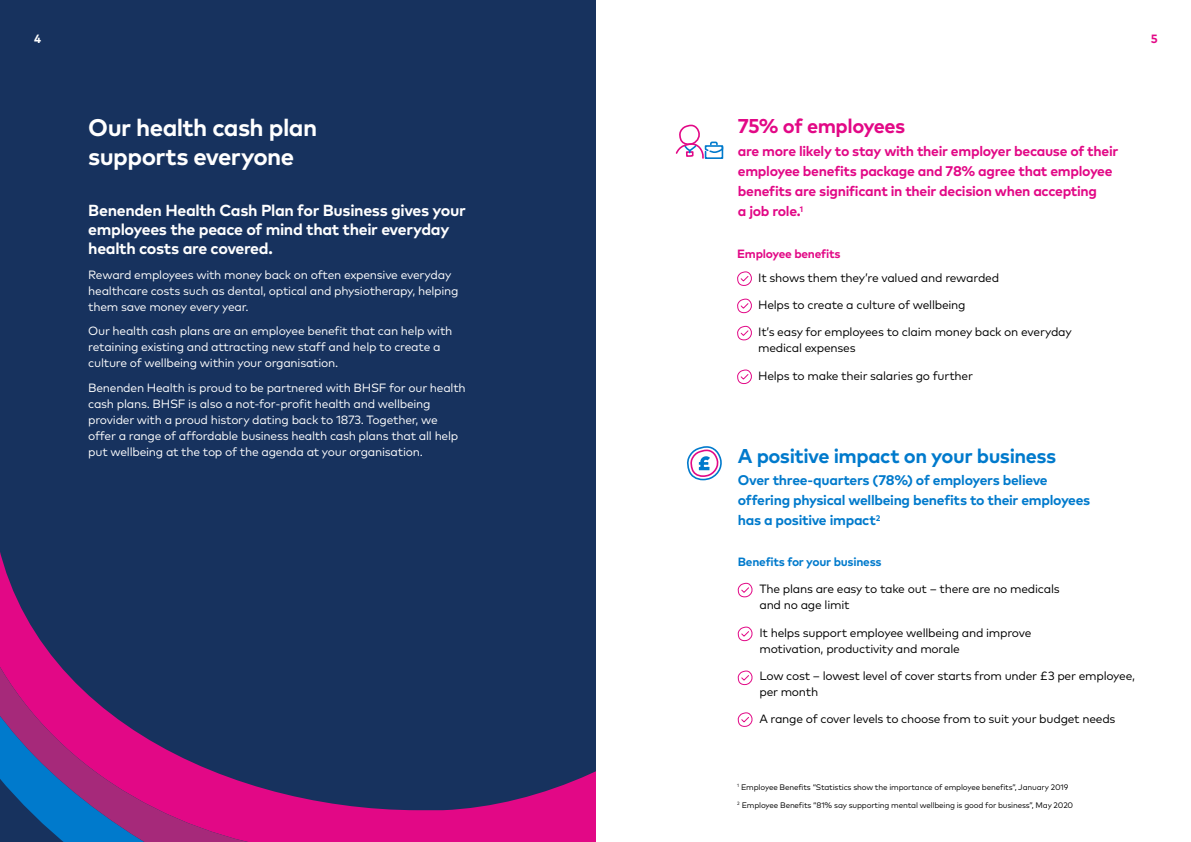
<style>
.page{position:relative;width:1191px;height:842px;background:#fff}
.page>*{position:absolute;margin:0;border:0;box-sizing:border-box;transform-origin:0 0}
.t1{font:700 24px/28.8px "Mark Pro";letter-spacing:-.025em;color:#fff}
.t2{font:700 20px "Mark Pro";letter-spacing:-.025em;color:#007acc}
.t3{font:700 20px "Mark Pro";letter-spacing:-.025em;color:#e20886}
.t4{font:700 16px/19px "Mark Pro";letter-spacing:-.02em;color:#fff}
.t5{font:700 14px/20px "Mark Pro";letter-spacing:-.02em;color:#e20886}
.t6{font:700 14px/20px "Mark Pro";letter-spacing:-.02em;color:#007acc}
.t7{font:12px/16px "Mark Pro";letter-spacing:-.02em;color:#fff}
.t8{font:12px/16px "Mark Pro";letter-spacing:-.02em;color:#000}
.t9{font:700 12px "Mark Pro";letter-spacing:-.02em;color:#007acc}
.t10{font:700 12px "Mark Pro";letter-spacing:-.02em;color:#e20886}
.t11{font:700 12px "Mark Pro";color:#fff}
.t12{font:8px "Mark Pro";letter-spacing:-.02em;color:#000}
</style>
<div class="page">
<div style="left:0;top:0;width:596px;height:842px;background:#17325e"></div>
<svg style="left:0;top:552px;width:596px;height:290px"></svg>
<svg style="left:737px;top:583px;width:16px;height:15px"></svg>
<svg style="left:737px;top:626px;width:16px;height:15px"></svg>
<svg style="left:737px;top:670px;width:16px;height:15px"></svg>
<svg style="left:737px;top:712px;width:16px;height:15px"></svg>
<svg style="left:687px;top:446px;width:34px;height:35px"></svg>
<svg style="left:675px;top:124px;width:49px;height:35px"></svg>
<svg style="left:737px;top:271px;width:15px;height:15px"></svg>
<svg style="left:737px;top:298px;width:15px;height:15px"></svg>
<svg style="left:737px;top:326px;width:15px;height:15px"></svg>
<svg style="left:737px;top:369px;width:15px;height:15px"></svg>
<p class="t11" style="left:34px;top:29px;width:9px">4</p>
<p class="t10" style="left:1150px;top:30px;width:8px">5</p>
<h1 class="t1" style="left:88px;top:111px;width:230px">Our health cash plan supports everyone</h1>
<h3 class="t4" style="left:88px;top:200px;width:379px">Benenden Health Cash Plan for Business gives your employees the peace of mind that their everyday health costs are covered.</h3>
<p class="t7" style="left:88px;top:265px;width:372px">Reward employees with money back on often expensive everyday healthcare costs such as dental, optical and physiotherapy, helping them save money every year.</p>
<p class="t7" style="left:88px;top:322px;width:366px">Our health cash plans are an employee benefit that can help with retaining existing and attracting new staff and help to create a culture of wellbeing within your organisation.</p>
<p class="t7" style="left:88px;top:378px;width:379px">Benenden Health is proud to be partnered with BHSF for our health cash plans. BHSF is also a not-for-profit health and wellbeing provider with a proud history dating back to 1873. Together, we offer a range of affordable business health cash plans that all help put wellbeing at the top of the agenda at your organisation.</p>
<h2 class="t3" style="left:738px;top:110px;width:169px">75% of employees</h2>
<p class="t5" style="left:738px;top:140px;width:382px">are more likely to stay with their employer because of their employee benefits package and 78% agree that employee benefits are significant in their decision when accepting<br>a job role.<sup>1</sup></p>
<p class="t10" style="left:737px;top:244px;width:105px">Employee benefits</p>
<p class="t8" style="left:758px;top:269px;width:242px">It shows them they’re valued and rewarded</p>
<p class="t8" style="left:758px;top:296px;width:209px">Helps to create a culture of wellbeing</p>
<p class="t8" style="left:758px;top:323px;width:315px">It’s easy for employees to claim money back on everyday medical expenses</p>
<p class="t8" style="left:758px;top:367px;width:216px">Helps to make their salaries go further</p>
<h2 class="t2" style="left:738px;top:440px;width:320px">A positive impact on your business</h2>
<p class="t6" style="left:738px;top:469px;width:354px">Over three-quarters (78%) of employers believe offering physical wellbeing benefits to their employees has a positive impact<sup>2</sup></p>
<p class="t9" style="left:738px;top:553px;width:145px">Benefits for your business</p>
<p class="t8" style="left:759px;top:580px;width:302px">The plans are easy to take out – there are no medicals and no age limit</p>
<p class="t8" style="left:759px;top:623px;width:273px">It helps support employee wellbeing and improve motivation, productivity and morale</p>
<p class="t8" style="left:759px;top:667px;width:377px">Low cost – lowest level of cover starts from under £3 per employee, per month</p>
<p class="t8" style="left:759px;top:710px;width:357px">A range of cover levels to choose from to suit your budget needs</p>
<p class="t12" style="left:737px;top:781px;width:333px"><sup>1</sup> Employee Benefits “Statistics show the importance of employee benefits”, January 2019</p>
<p class="t12" style="left:737px;top:799px;width:337px"><sup>2</sup> Employee Benefits “81% say supporting mental wellbeing is good for business”, May 2020</p>
</div>
